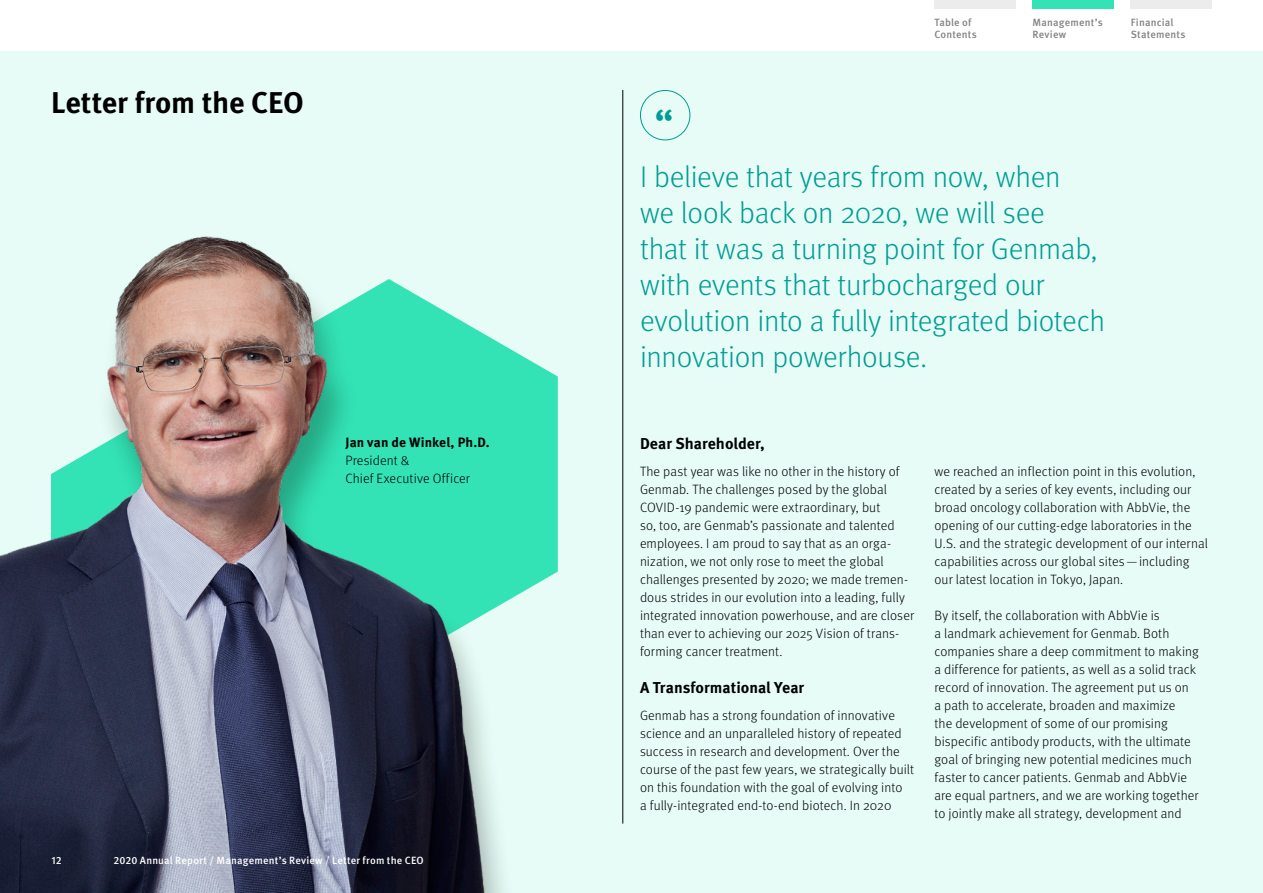
<style>
.page{position:relative;width:1263px;height:893px;background:#e7fcf6}
.page>*{position:absolute;margin:0;border:0;box-sizing:border-box;transform-origin:0 0}
.t1{font:500 40.05px "Meta Pro";color:#009d94}
.Pull_Quote{font:300 30px/36px "Meta Pro";letter-spacing:-.01em;color:#009d94}
.Page_Title{font:700 30px "Meta Pro";letter-spacing:-.005em;color:#000}
.Subhead{font:700 15.75px "Meta Pro";color:#000}
.BODY{font:300 13.5px/18px "Meta Pro";letter-spacing:.005em;color:#000}
.t2{font:700 13.5px "Meta Pro";letter-spacing:.005em;color:#000}
.t3{font:500 10.5px "Meta Pro";letter-spacing:.015em;color:#fff}
.t4{font:500 10.5px/12px "Meta Pro";letter-spacing:.015em;color:#818285}
</style>
<div class="page">
<svg style="left:518px;top:353px;width:40px;height:242px;fill:#33e3b5"></svg>
<div style="left:0;top:243px;width:518px;height:650px;background:#000;opacity:.27"></div>
<img style="left:0;top:236px;width:505px;height:657px">
<div style="left:0;top:0;width:1263px;height:51px;background:#fff"></div>
<div style="left:1131px;top:0;width:81px;height:9px;background:#ececed"></div>
<div style="left:934px;top:0;width:82px;height:9px;background:#ececed"></div>
<div style="left:1033px;top:0;width:81px;height:9px;background:#33e3b5"></div>
<div style="left:640px;top:90px;width:50px;height:50px;border:1px solid #009d94;border-radius:50%"></div>
<hr style="left:622px;top:90px;width:1px;height:734px;background:#000">
<p class="Page_Title" style="left:51px;top:79px;width:254px">Letter from the CEO</p>
<p class="t2" style="left:345px;top:432px;width:146px">Jan van de Winkel, Ph.D.</p>
<p class="BODY" style="left:345px;top:450px;width:126px">President &amp;<br>Chief Executive Officer</p>
<p class="t3" style="left:51px;top:852px;width:12px">12</p>
<p class="t3" style="left:113px;top:852px;width:312px">2020 Annual Report / Management’s Review / Letter from the CEO</p>
<p class="t1" style="left:654px;top:93px;width:21px">“</p>
<p class="t4" style="left:934px;top:16px;width:44px">Table of<br>Contents</p>
<p class="t4" style="left:1033px;top:16px;width:72px">Management’s<br>Review</p>
<p class="Pull_Quote" style="left:640px;top:157px;width:467px">I believe that years from now, when<br>we look back on 2020, we will see<br>that it was a turning point for Genmab, with events that turbocharged our evolution into a fully integrated biotech innovation powerhouse.</p>
<p class="t4" style="left:1131px;top:16px;width:56px">Financial<br>Statements</p>
<p class="Subhead" style="left:640px;top:431px;width:126px">Dear Shareholder,</p>
<p class="BODY" style="left:640px;top:461px;width:276px">The past year was like no other in the history of Genmab. The challenges posed by the global COVID-19 pandemic were extraordinary, but<br>so, too, are Genmab’s passionate and talented employees. I am proud to say that as an orga&shy;nization, we not only rose to meet the global challenges presented by 2020; we made tremen&shy;dous strides in our evolution into a leading, fully integrated innovation powerhouse, and are closer than ever to achieving our 2025 Vision of trans&shy;forming cancer treatment.</p>
<p class="Subhead" style="left:640px;top:675px;width:166px">A Transformational Year</p>
<p class="BODY" style="left:640px;top:706px;width:276px">Genmab has a strong foundation of innovative science and an unparalleled history of repeated success in research and development. Over the course of the past few years, we strategically built on this foundation with the goal of evolving into<br>a fully-integrated end-to-end biotech. In 2020</p>
<p class="BODY" style="left:934px;top:461px;width:275px">we reached an inflection point in this evolution, created by a series of key events, including our broad oncology collaboration with AbbVie, the opening of our cutting-edge laboratories in the U.S. and the strategic development of our internal capabilities across our global sites— including our latest location in Tokyo, Japan.</p>
<p class="BODY" style="left:934px;top:605px;width:266px">By itself, the collaboration with AbbVie is<br>a landmark achievement for Genmab. Both companies share a deep commitment to making a difference for patients, as well as a solid track record of innovation. The agreement put us on a path to accelerate, broaden and maximize<br>the development of some of our promising bispecific antibody products, with the ultimate goal of bringing new potential medicines much faster to cancer patients. Genmab and AbbVie are equal partners, and we are working together to jointly make all strategy, development and</p>
</div>
